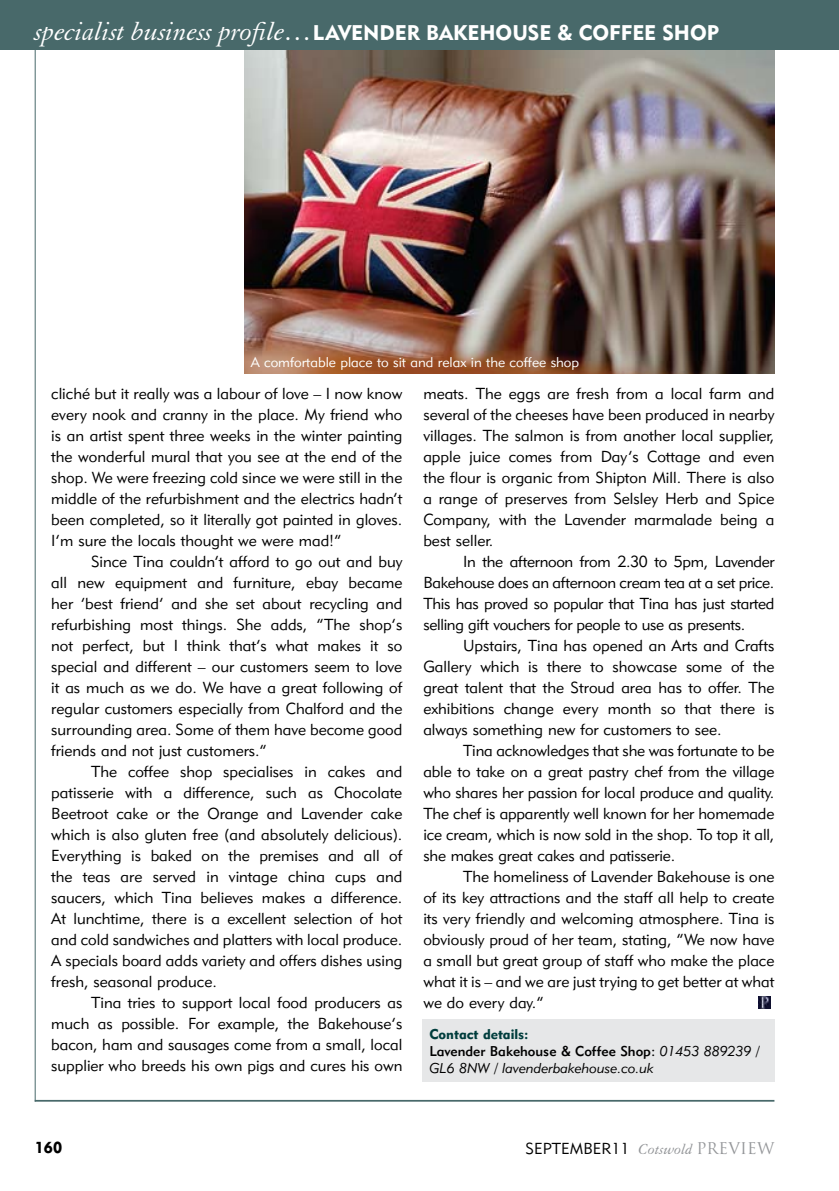
<style>
.page{position:relative;width:839px;height:1191px;background:#fff}
.page>*{position:absolute;margin:0;border:0;box-sizing:border-box;transform-origin:0 0}
.t1{font:21px "Geometric 415 BT Black A";color:#fff}
.t2{font:15.75px/21px "Geometric 415 BT Lite A";color:#000;text-align:justify}
.t3{font:15.75px "Geometric 415 BT Black A";color:#000}
.t4{font:14px "Geometric 415 BT Lite A";color:#fff}
.t5{font:14px "Geometric 415 BT Medium A";color:#000}
.t6{font:14px "Geometric 415 BT Lite Italic A";color:#000}
.t7{font:14px "Geometric 415 BT Black A";color:#003d3d}
.s1{font-family:"Elegant Garamond BT";font-style:italic;font-size:28px}
.s2{font-family:"Geometric 415 BT Lite Italic A"}
.s3{font-family:"Elegant Garamond BT";font-style:italic;color:#939598}
.s4{font-family:"Trajan";color:#939598}
</style>
<div class="page">
<div style="left:0;top:0;width:838px;height:50px;background:#48696a"></div>
<hr style="left:35px;top:1100px;width:739px;height:1px;background:#48696a">
<svg style="left:758px;top:996px;width:12px;height:12px"></svg>
<hr style="left:35px;top:47px;width:1px;height:1054px;background:#48696a">
<div style="left:422px;top:1019px;width:352px;height:62px;background:#e6e7e8"></div>
<img style="left:244px;top:50px;width:530px;height:323px">
<h1 class="t1" style="left:35px;top:19px;width:685px"><span class="s1">specialist business profile…</span>LAVENDER BAKEHOUSE &amp; COFFEE SH OP</h1>
<p class="t4" style="left:250px;top:353px;width:330px">A comfortable place to sit and relax in the coffee shop</p>
<p class="t2" style="left:51px;top:383px;width:352px">cliché but it really was a labour of love – I now know every nook and cranny in the place. My friend who is an artist spent three weeks in the winter painting the wonderful mural that you see at the end of the shop. We were freezing cold since we were still in the middle of the refurbishment and the electrics hadn’t been completed, so it literally got painted in gloves.<br>I’m sure the locals thought we were mad!”</p>
<p class="t2" style="left:51px;top:551px;width:352px;text-indent:40px">Since Tina couldn’t afford to go out and buy all new equipment and furniture, ebay became her ‘best friend’ and she set about recycling and refurbishing most things. She adds, “The shop’s not perfect, but I think that’s what makes it so special and different – our customers seem to love it as much as we do. We have a great following of regular customers especially from Chalford and the surrounding area. Some of them have become good friends and not just customers.”</p>
<p class="t2" style="left:51px;top:761px;width:352px;text-indent:40px">The coffee shop specialises in cakes and patisserie with a difference, such as Chocolate Beetroot cake or the Orange and Lavender cake which is also gluten free (and absolutely delicious).<br>Everything is baked on the premises and all of the teas are served in vintage china cups and saucers, which Tina believes makes a difference.<br>At lunchtime, there is a excellent selection of hot and cold sandwiches and platters with local produce.<br>A specials board adds variety and offers dishes using fresh, seasonal produce.</p>
<p class="t2" style="left:51px;top:992px;width:352px;text-indent:40px">Tina tries to support local food producers as much as possible. For example, the Bakehouse’s bacon, ham and sausages come from a small, local supplier who breeds his own pigs and cures his own</p>
<p class="t2" style="left:423px;top:383px;width:352px">meats. The eggs are fresh from a local farm and several of the cheeses have been produced in nearby villages. The salmon is from another local supplier, apple juice comes from Day’s Cottage and even the flour is organic from Shipton Mill. There is also a range of preserves from Selsley Herb and Spice Company, with the Lavender marmalade being a best seller.</p>
<p class="t2" style="left:423px;top:551px;width:352px;text-indent:40px">In the afternoon from 2.30 to 5pm, Lavender Bakehouse does an afternoon cream tea at a set price.<br>This has proved so popular that Tina has just started selling gift vouchers for people to use as presents.</p>
<p class="t2" style="left:423px;top:635px;width:352px;text-indent:40px">Upstairs, Tina has opened an Arts and Crafts Gallery which is there to showcase some of the great talent that the Stroud area has to offer. The exhibitions change every month so that there is always something new for customers to see.</p>
<p class="t2" style="left:423px;top:740px;width:352px;text-indent:40px">Tina acknowledges that she was fortunate to be able to take on a great pastry chef from the village who shares her passion for local produce and quality.<br>The chef is apparently well known for her homemade ice cream, which is now sold in the shop. To top it all, she makes great cakes and patisserie.</p>
<p class="t2" style="left:423px;top:865px;width:352px;text-indent:40px">The homeliness of Lavender Bakehouse is one of its key attractions and the staff all help to create its very friendly and welcoming atmosphere. Tina is obviously proud of her team, stating, “We now have a small but great group of staff who make the place what it is – and we are just trying to get better at what we do every day.”</p>
<p class="t7" style="left:429px;top:1025px;width:100px">CONTACT DETAILS:</p>
<p class="t5" style="left:429px;top:1042px;width:332px">Lavender Bakehouse &amp; Coffee Shop: <span class="s2">01453 889239 /</span></p>
<p class="t6" style="left:429px;top:1059px;width:226px">GL6 8NW / lavenderbakehouse.co.uk</p>
<p class="t3" style="left:35px;top:1138px;width:29px">160</p>
<p class="t2" style="left:525px;top:1137px;width:250px">SEPTEMBER11 <span class="s3">Cotswold</span> <span class="s4">PREVIEW</span></p>
</div>
